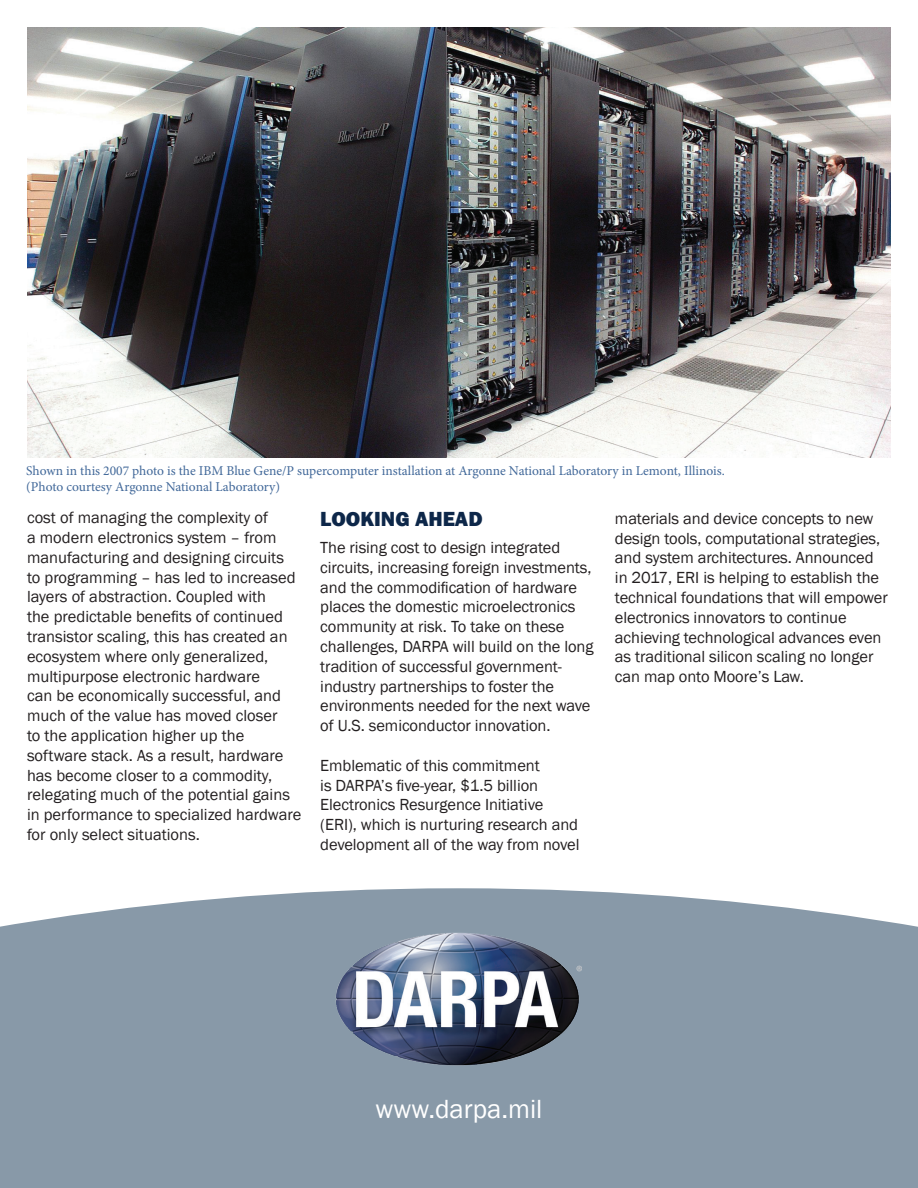
<style>
.page{position:relative;width:918px;height:1188px;background:#fff}
.page>*{position:absolute;margin:0;border:0;box-sizing:border-box;transform-origin:0 0}
.t1{font:27px "Franklin Gothic";color:#fff}
.t2{font:800 21px "Franklin Gothic";color:#0d2749}
.t3{font:16.5px/19.8px "Franklin Gothic";letter-spacing:-.005em;color:#231f20}
.t4{font:13.5px/16.2px "Minion Pro";letter-spacing:-.005em;color:#416899}
</style>
<div class="page">
<div style="left:0;top:888px;width:918px;height:300px;background:#8899a8"></div>
<img style="left:330px;top:908px;width:258px;height:178px">
<img style="left:27px;top:27px;width:864px;height:431px">
<p class="t4" style="left:26px;top:463px;width:700px">Shown in this 2007 photo is the IBM Blue Gene/P supercomputer installation at Argonne National Laboratory in Lemont, Illinois. (Photo courtesy Argonne National Laboratory)</p>
<p class="t3" style="left:27px;top:508px;width:276px">cost of managing the complexity of<br>a modern electronics system – from manufacturing and designing circuits to programming – has led to increased layers of abstraction. Coupled with<br>the predictable benefits of continued transistor scaling, this has created an ecosystem where only generalized, multipurpose electronic hardware<br>can be economically successful, and much of the value has moved closer<br>to the application higher up the software stack. As a result, hardware has become closer to a commodity, relegating much of the potential gains in performance to specialized hardware for only select situations.</p>
<p class="t2" style="left:320px;top:506px;width:164px">LOOKING AHEAD</p>
<p class="t3" style="left:320px;top:538px;width:275px">The rising cost to design integrated circuits, increasing foreign investments, and the commodification of hardware places the domestic microelectronics community at risk. To take on these challenges, DARPA will build on the long tradition of successful government&shy;industry partnerships to foster the environments needed for the next wave of U.S. semiconductor innovation.</p>
<p class="t3" style="left:320px;top:756px;width:261px">Emblematic of this commitment<br>is DARPA’s five-year, $1.5 billion Electronics Resurgence Initiative (ERI), which is nurturing research and development all of the way from novel</p>
<p class="t3" style="left:615px;top:509px;width:274px">materials and device concepts to new design tools, computational strategies, and system architectures. Announced in 2017, ERI is helping to establish the technical foundations that will empower electronics innovators to continue achieving technological advances even as traditional silicon scaling no longer can map onto Moore’s Law.</p>
<h1 class="t1" style="left:375px;top:1093px;width:168px">www.darpa.mil</h1>
</div>
